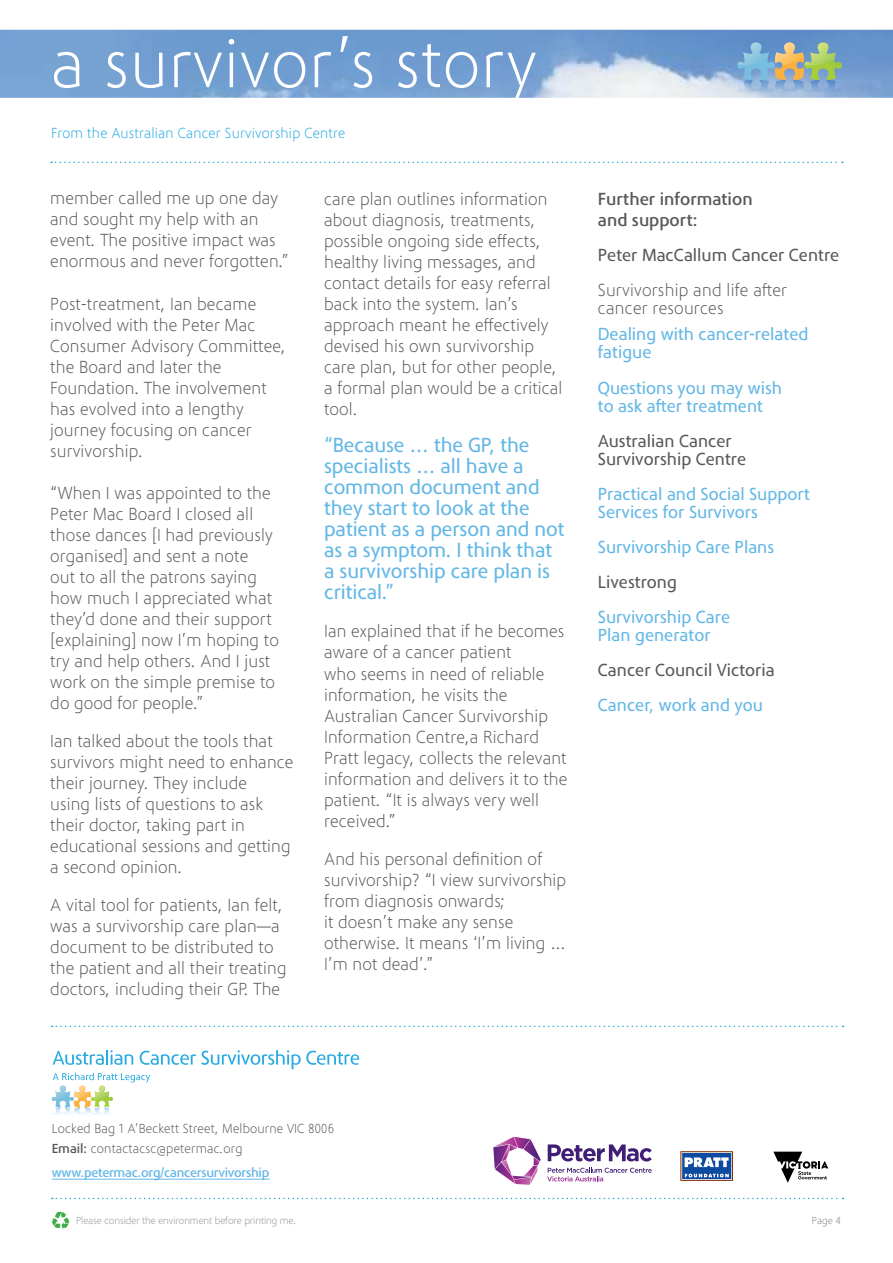
<style>
.page{position:relative;width:893px;height:1263px;background:#fff}
.page>*{position:absolute;margin:0;border:0;box-sizing:border-box;transform-origin:0 0}
.t1{font:300 70.5px "Phoenica";color:#fff}
.t2{font:21px/21px "Phoenica";letter-spacing:-.005em;color:#63b7e6}
.t3{font:300 18px/21px "Phoenica";letter-spacing:-.005em;color:#58595b}
.t4{font:18px/18px "Phoenica";color:#63b7e6}
.t5{font:18px/18px "Phoenica";color:#58595b}
.t6{font:500 18px/21px "Phoenica";color:#58595b}
.t7{font:300 15px "Phoenica";color:#27aae1}
.t8{font:300 13.5px/19.5px "Phoenica";color:#58595b}
.t9{font:500 13.5px "Phoenica";letter-spacing:-.02em;color:#63b7e6}
.t10{font:300 10.5px "Phoenica";letter-spacing:-.02em;color:#939598}
.t11{font:300 10.5px "Phoenica";color:#808285}
.s1{font-weight:500}
</style>
<div class="page">
<img style="left:0;top:30px;width:893px;height:68px">
<svg style="left:52px;top:1212px;width:17px;height:17px"></svg>
<svg style="left:51px;top:162px;width:792px;height:1px"></svg>
<svg style="left:737px;top:43px;width:105px;height:37px;background:#94b0a6"></svg>
<img style="left:737px;top:80px;width:105px;height:13px">
<svg style="left:680px;top:1151px;width:53px;height:30px;background:#6782ae"></svg>
<svg style="left:773px;top:1151px;width:55px;height:32px"></svg>
<svg style="left:548px;top:1144px;width:104px;height:17px"></svg>
<svg style="left:547px;top:1167px;width:105px;height:14px"></svg>
<svg style="left:493px;top:1137px;width:48px;height:48px"></svg>
<svg style="left:52px;top:1198px;width:792px;height:1px"></svg>
<svg style="left:52px;top:1025px;width:792px;height:2px"></svg>
<hr style="left:52px;top:1179px;width:217px;height:1px;background:#63b7e6">
<svg style="left:52px;top:1050px;width:307px;height:57px"></svg>
<img style="left:52px;top:1107px;width:61px;height:7px">
<h1 class="t1" style="left:51px;top:25px;width:488px">a survivor’s story</h1>
<p class="t7" style="left:51px;top:125px;width:296px">From the Australian Cancer Survivorship Centre</p>
<p class="t3" style="left:50px;top:188px;width:240px">member called me up one day and sought my help with an event. The positive impact was enormous and never forgotten.”</p>
<p class="t3" style="left:50px;top:293px;width:237px">Post-treatment, Ian became involved with the Peter Mac<br>Consumer Advisory Committee, the Board and later the<br>Foundation. The involvement has evolved into a lengthy journey focusing on cancer survivorship.</p>
<p class="t3" style="left:50px;top:483px;width:230px">“When I was appointed to the<br>Peter Mac Board I closed all those dances [I had previously organised] and sent a note<br>out to all the patrons saying how much I appreciated what they’d done and their support [explaining] now I’m hoping to try and help others. And I just work on the simple premise to do good for people.”</p>
<p class="t3" style="left:50px;top:731px;width:245px">Ian talked about the tools that survivors might need to enhance their journey. They include<br>using lists of questions to ask their doctor, taking part in educational sessions and getting a second opinion.</p>
<p class="t3" style="left:50px;top:895px;width:238px">A vital tool for patients, Ian felt, was a survivorship care plan—a document to be distributed to the patient and all their treating doctors, including their GP. The</p>
<p class="t3" style="left:324px;top:188px;width:240px">care plan outlines information about diagnosis, treatments, possible ongoing side effects, healthy living messages, and contact details for easy referral back into the system. Ian’s approach meant he effectively devised his own survivorship care plan, but for other people, a formal plan would be a critical tool.</p>
<p class="t2" style="left:324px;top:435px;width:242px">“Because … the GP, the specialists … all have a common document and they start to look at the patient as a person and not as a symptom. I think that a survivorship care plan is critical.”</p>
<p class="t3" style="left:324px;top:621px;width:245px">Ian explained that if he becomes aware of a cancer patient<br>who seems in need of reliable information, he visits the<br>Australian Cancer Survivorship<br>Information Centre,a Richard<br>Pratt legacy, collects the relevant information and delivers it to the patient. “It is always very well received.”</p>
<p class="t3" style="left:324px;top:848px;width:244px">And his personal definition of survivorship? “I view survivorship from diagnosis onwards;<br>it doesn’t make any sense otherwise. It means ‘I’m living …<br>I’m not dead’.”</p>
<p class="t6" style="left:598px;top:188px;width:156px">Further information and support:</p>
<p class="t5" style="left:598px;top:246px;width:243px">Peter MacCallum Cancer Centre</p>
<p class="t3" style="left:598px;top:281px;width:191px;line-height:18px">Survivorship and life after cancer resources</p>
<p class="t4" style="left:598px;top:325px;width:212px">Dealing with cancer-related fatigue</p>
<p class="t4" style="left:598px;top:379px;width:186px">Questions you may wish to ask after treatment</p>
<p class="t5" style="left:598px;top:432px;width:150px">Australian Cancer<br>Survivorship Centre</p>
<p class="t4" style="left:598px;top:485px;width:214px">Practical and Social Support<br>Services for Survivors</p>
<p class="t4" style="left:598px;top:538px;width:178px">Survivorship Care Plans</p>
<p class="t5" style="left:598px;top:573px;width:81px">Livestrong</p>
<p class="t4" style="left:598px;top:608px;width:134px">Survivorship Care<br>Plan generator</p>
<p class="t5" style="left:598px;top:661px;width:178px">Cancer Council Victoria</p>
<p class="t4" style="left:598px;top:696px;width:166px">Cancer, work and you</p>
<p class="t8" style="left:52px;top:1119px;width:284px">Locked Bag 1 A’Beckett Street, Melbourne VIC 8006<br><span class="s1">Email:</span> contactacsc@petermac.org</p>
<p class="t9" style="left:52px;top:1165px;width:219px">www.petermac.org/cancersurvivorship</p>
<p class="t10" style="left:76px;top:1215px;width:222px">Please consider the environment before printing me.</p>
<p class="t11" style="left:812px;top:1215px;width:31px">Page 4</p>
</div>
